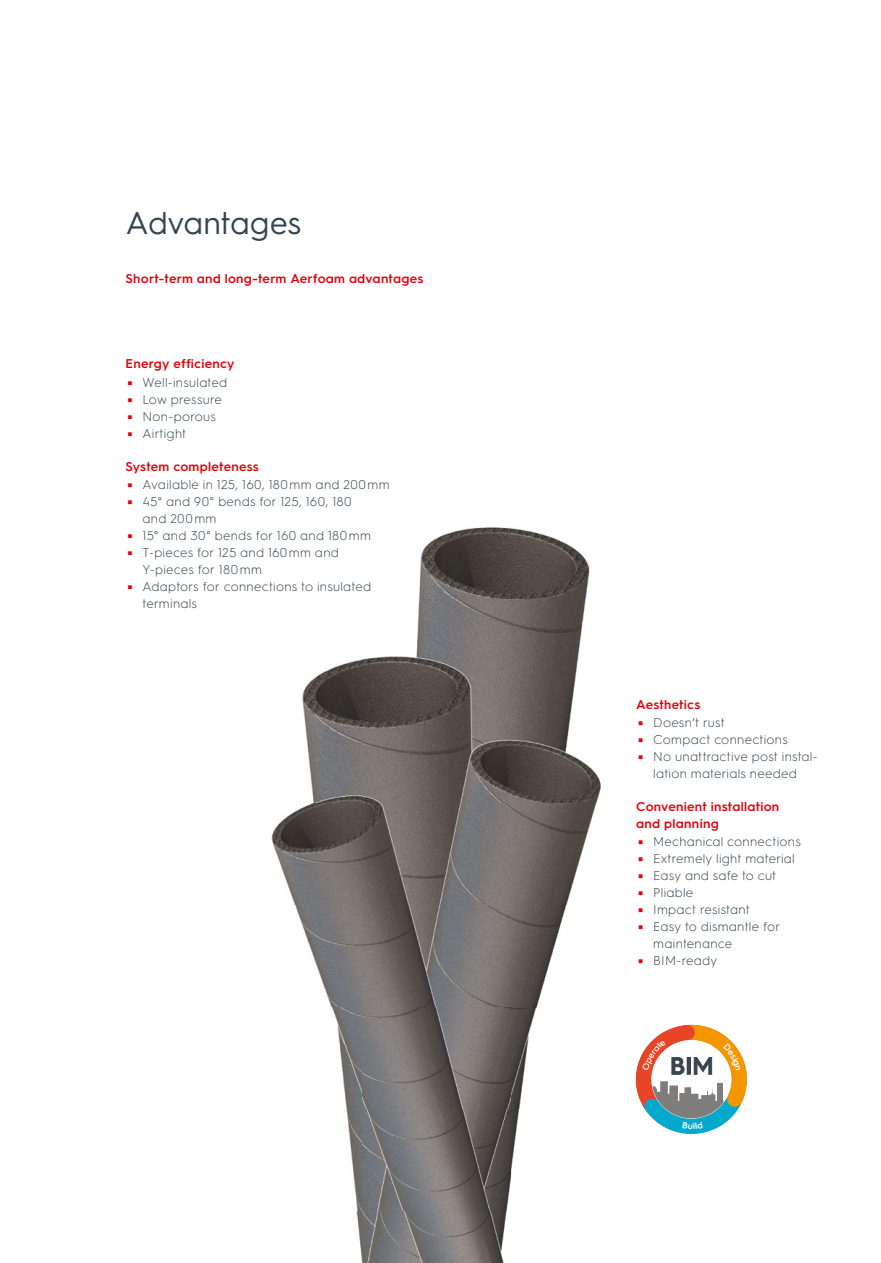
<style>
.page{position:relative;width:881px;height:1263px;background:#fff}
.page>*{position:absolute;margin:0;border:0;box-sizing:border-box;transform-origin:0 0}
.t1{font:31.5px "HGS3";letter-spacing:-.005em;color:#344550}
.t2{font:300 12.75px/17px "HGS3";letter-spacing:.02em;color:#344550}
.t3{font:600 12.75px/17px "HGS3";letter-spacing:.02em;color:#e3000b}
.t4{font:600 5.1px "HGS3";color:#e3000b;scale:6.37 1}
</style>
<div class="page">
<img style="left:271px;top:527px;width:330px;height:736px">
<svg style="left:635px;top:1025px;width:111px;height:109px"></svg>
<h1 class="t1" style="left:125px;top:201px;width:177px">Advantages</h1>
<p class="t3" style="left:125px;top:270px;width:299px">Short-term and long-term Aerfoam advantages</p>
<p class="t3" style="left:125px;top:355px;width:110px">Energy efficiency</p>
<p class="t4" style="left:125px;top:379px;width:3px">|</p>
<p class="t2" style="left:142px;top:373px;width:86px">Well-insulated</p>
<p class="t4" style="left:125px;top:396px;width:3px">|</p>
<p class="t2" style="left:142px;top:390px;width:81px">Low pressure</p>
<p class="t4" style="left:125px;top:413px;width:3px">|</p>
<p class="t2" style="left:142px;top:407px;width:75px">Non-porous</p>
<p class="t4" style="left:125px;top:430px;width:3px">|</p>
<p class="t2" style="left:142px;top:424px;width:45px">Airtight</p>
<p class="t3" style="left:125px;top:457px;width:135px">System completeness</p>
<p class="t4" style="left:125px;top:481px;width:3px">|</p>
<p class="t2" style="left:142px;top:475px;width:248px">Available in 125, 160, 180 mm and 200 mm</p>
<p class="t4" style="left:125px;top:498px;width:3px">|</p>
<p class="t2" style="left:142px;top:492px;width:210px">45° and 90° bends for 125, 160, 180 and 200 mm</p>
<p class="t4" style="left:125px;top:532px;width:3px">|</p>
<p class="t2" style="left:142px;top:526px;width:230px">15° and 30° bends for 160 and 180 mm</p>
<p class="t4" style="left:125px;top:549px;width:3px">|</p>
<p class="t2" style="left:142px;top:543px;width:198px">T-pieces for 125 and 160 mm and<br>Y-pieces for 180 mm</p>
<p class="t4" style="left:125px;top:583px;width:3px">|</p>
<p class="t2" style="left:142px;top:577px;width:230px">Adaptors for connections to insulated terminals</p>
<p class="t3" style="left:636px;top:695px;width:66px">Aesthetics</p>
<p class="t4" style="left:636px;top:719px;width:3px">|</p>
<p class="t2" style="left:653px;top:713px;width:73px">Doesn’t rust</p>
<p class="t4" style="left:636px;top:736px;width:3px">|</p>
<p class="t2" style="left:653px;top:730px;width:136px">Compact connections</p>
<p class="t4" style="left:636px;top:753px;width:3px">|</p>
<p class="t2" style="left:653px;top:747px;width:166px">No unattractive post instal&shy;lation materials needed</p>
<p class="t3" style="left:636px;top:797px;width:144px">Convenient installation and planning</p>
<p class="t4" style="left:636px;top:839px;width:3px">|</p>
<p class="t2" style="left:653px;top:832px;width:149px">Mechanical connections</p>
<p class="t4" style="left:636px;top:856px;width:3px">|</p>
<p class="t2" style="left:653px;top:849px;width:143px">Extremely light material</p>
<p class="t4" style="left:636px;top:873px;width:3px">|</p>
<p class="t2" style="left:653px;top:866px;width:124px">Easy and safe to cut</p>
<p class="t4" style="left:636px;top:890px;width:3px">|</p>
<p class="t2" style="left:653px;top:883px;width:42px">Pliable</p>
<p class="t4" style="left:636px;top:907px;width:3px">|</p>
<p class="t2" style="left:653px;top:901px;width:98px">Impact resistant</p>
<p class="t4" style="left:636px;top:924px;width:3px">|</p>
<p class="t2" style="left:653px;top:918px;width:128px">Easy to dismantle for maintenance</p>
<p class="t4" style="left:636px;top:958px;width:3px">|</p>
<p class="t2" style="left:653px;top:952px;width:65px">BIM-ready</p>
</div>
